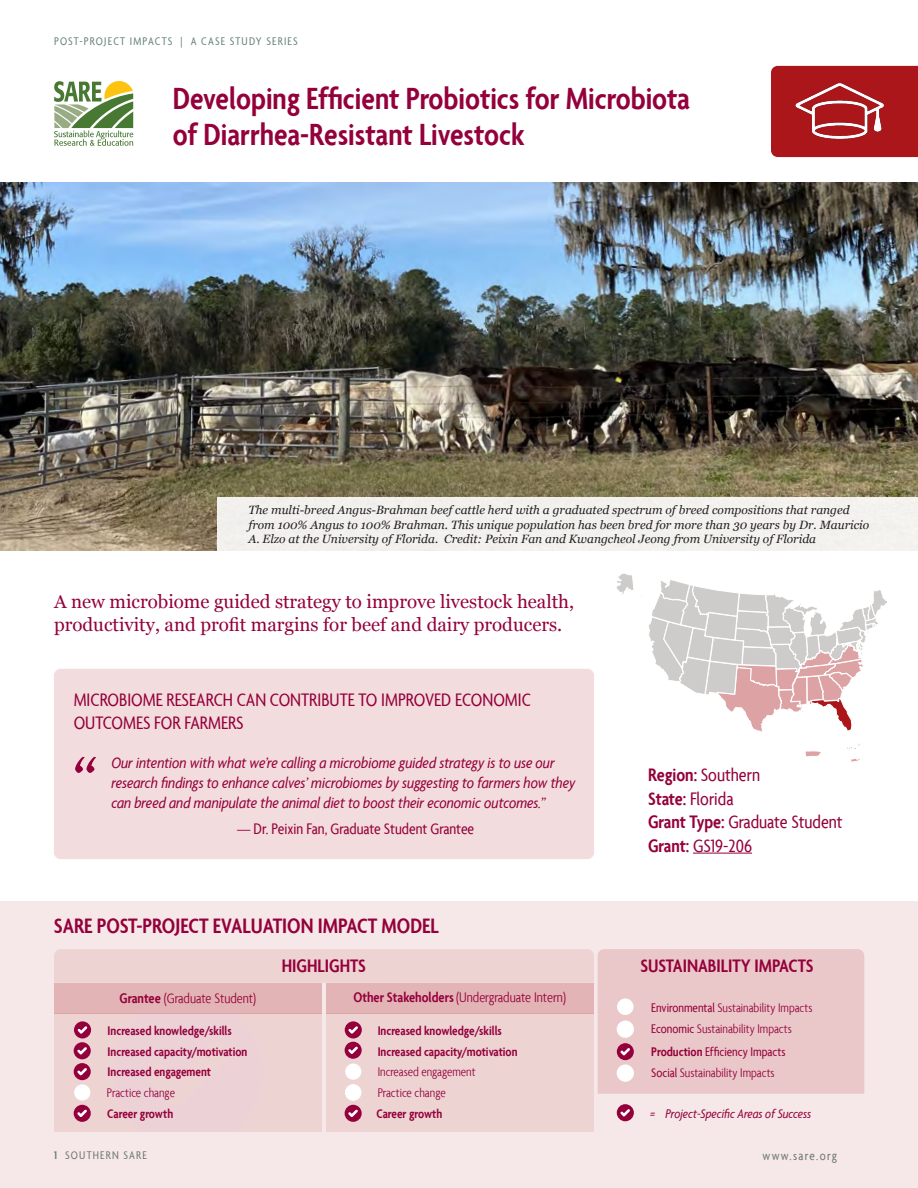
<style>
.page{position:relative;width:918px;height:1188px;background:#fff}
.page>*{position:absolute;margin:0;border:0;box-sizing:border-box;transform-origin:0 0}
.t1{font:italic condensed 78.6px "Agenda";color:#94003b}
.Western_Title{font:600 condensed 33px/36px "Agenda";color:#94003b}
.t2{font:600 condensed 22.5px "Agenda";color:#94003b}
.Sidebar_Heading{font:condensed 19.5px/23.4px "Agenda";color:#94003b}
.t3{font:600 condensed 19.5px "Agenda";color:#94003b}
.Western_Headline{font:18.75px/22.5px "Georgia";color:#94003b}
.t4{font:italic condensed 16.5px/19.8px "Agenda";color:#94003b}
.t5{font:condensed 16.5px "Agenda";color:#94003b}
.t6{font:300 condensed 15px "Agenda";color:#94003b}
.t7{font:600 condensed 13.5px "Agenda";color:#94003b}
.t8{font:300 condensed 13.5px "Agenda";color:#94003b}
.t9{font:italic condensed 13.5px "Agenda";color:#94003b}
.t10{font:condensed 13.5px "Agenda";color:#94003b}
.t11{font:condensed 13.5px "Agenda";letter-spacing:.1em;color:#66837b}
.t12{font:italic 12px/14.4px "Georgia";color:#231f20}
.t13{font:condensed 12px "Agenda";letter-spacing:.1em;color:#66837b}
.s1{font-weight:600}
.s2{font-weight:400}
</style>
<div class="page">
<div style="left:0;top:901px;width:918px;height:287px;background:#f6e8e8"></div>
<svg style="left:617px;top:573px;width:270px;height:189px"></svg>
<img style="left:0;top:183px;width:918px;height:367px">
<hr style="left:693px;top:853px;width:59px;height:1px;background:#94003b">
<div style="left:217px;top:497px;width:701px;height:58px;background:#f2f1ee"></div>
<svg style="left:54px;top:81px;width:79px;height:65px"></svg>
<div style="left:54px;top:669px;width:540px;height:190px;background:#f3dcdd;border-radius:7px"></div>
<div style="left:771px;top:66px;width:147px;height:91px;background:#ab161b"></div>
<svg style="left:54px;top:949px;width:810px;height:183px;background:#ebccce"></svg>
<div style="left:345px;top:1084px;width:16px;height:17px;background:#fff;border-radius:50%"></div>
<div style="left:617px;top:1065px;width:16px;height:16px;background:#fff;border-radius:50%"></div>
<img style="left:791px;top:65px;width:101px;height:93px">
<p class="t13" style="left:54px;top:35px;width:245px">POST-PROJECT IMPACTS | A CASE STUDY SERIES</p>
<p class="Western_Title" style="left:173px;top:80px;width:519px">Developing Efficient Probiotics for Microbiota of Diarrhea-Resistant Livestock</p>
<p class="t12" style="left:248px;top:503px;width:622px">The multi-breed Angus-Brahman beef cattle herd with a graduated spectrum of breed compositions that ranged from 100% Angus to 100% Brahman. This unique population has been bred for more than 30 years by Dr. Mauricio<br>A. Elzo at the University of Florida. Credit: Peixin Fan and Kwangcheol Jeong from University of Florida</p>
<p class="Western_Headline" style="left:54px;top:591px;width:522px">A new microbiome guided strategy to improve livestock health, productivity, and profit margins for beef and dairy producers.</p>
<p class="Sidebar_Heading" style="left:74px;top:687px;width:459px">MICROBIOME RESEARCH CAN CONTRIBUTE TO IMPROVED ECONOMIC<br>OUTCOMES FOR FARMERS</p>
<p class="t1" style="left:69px;top:737px;width:26px">“</p>
<p class="t4" style="left:111px;top:753px;width:466px">Our intention with what we’re calling a microbiome guided strategy is to use our research findings to enhance calves’ microbiomes by suggesting to farmers how they can breed and manipulate the animal diet to boost their economic outcomes.”</p>
<p class="t5" style="left:237px;top:819px;width:239px">— Dr. Peixin Fan, Graduate Student Grantee</p>
<p class="t2" style="left:54px;top:913px;width:386px">SARE POST-PROJECT EVALUATION IMPACT MODEL</p>
<p class="Sidebar_Heading" style="left:648px;top:763px;width:114px"><span class="s1">Region:</span> Southern</p>
<p class="Sidebar_Heading" style="left:648px;top:786px;width:87px"><span class="s1">State:</span> Florida</p>
<p class="Sidebar_Heading" style="left:648px;top:810px;width:196px"><span class="s1">Grant Type:</span> Graduate Student</p>
<p class="Sidebar_Heading" style="left:648px;top:833px;width:106px"><span class="s1">Grant:</span> GS19-206</p>
<p class="t3" style="left:282px;top:955px;width:86px">HIGHLIGHTS</p>
<p class="t3" style="left:640px;top:955px;width:175px">SUSTAINABILITY IMPACTS</p>
<p class="t6" style="left:120px;top:989px;width:138px"><span class="s1">Grantee</span> (Graduate Student)</p>
<p class="t6" style="left:353px;top:989px;width:214px"><span class="s1">Other Stakeholders</span>(Undergraduate Intern)</p>
<p class="t7" style="left:108px;top:1023px;width:126px">Increased knowledge/skills</p>
<p class="t7" style="left:378px;top:1023px;width:126px">Increased knowledge/skills</p>
<p class="t7" style="left:108px;top:1043px;width:141px">Increased capacity/motivation</p>
<p class="t7" style="left:378px;top:1043px;width:141px">Increased capacity/motivation</p>
<p class="t7" style="left:108px;top:1064px;width:105px">Increased engagement</p>
<p class="t8" style="left:378px;top:1065px;width:99px">Increased engagement</p>
<p class="t8" style="left:107px;top:1085px;width:70px">Practice change</p>
<p class="t8" style="left:378px;top:1085px;width:70px">Practice change</p>
<p class="t7" style="left:107px;top:1106px;width:67px">Career growth</p>
<p class="t7" style="left:376px;top:1106px;width:67px">Career growth</p>
<p class="t8" style="left:651px;top:1000px;width:163px"><span class="s2">Environmental</span> Sustainability Impacts</p>
<p class="t8" style="left:651px;top:1022px;width:142px"><span class="s2">Economic</span> Sustainability Impacts</p>
<p class="t10" style="left:651px;top:1044px;width:136px"><span class="s1">Production</span> Efficiency Impacts</p>
<p class="t8" style="left:651px;top:1065px;width:125px"><span class="s2">Social</span> Sustainability Impacts</p>
<p class="t9" style="left:650px;top:1106px;width:163px">= Project-Specific Areas of Success</p>
<p class="t13" style="left:54px;top:1149px;width:94px"><span class="s1">1</span> SOUTHERN SARE</p>
<p class="t11" style="left:763px;top:1148px;width:76px">www.sare.org</p>
</div>
